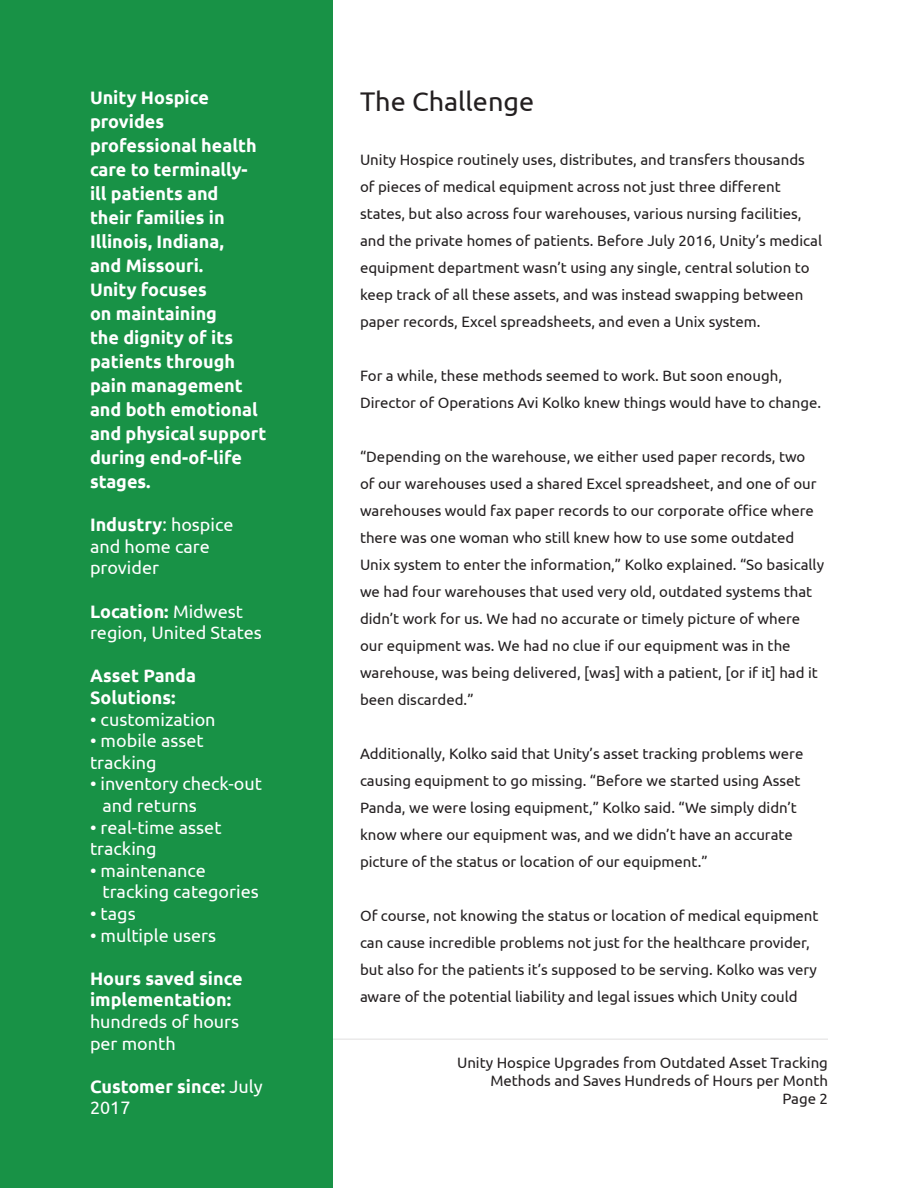
<style>
.page{position:relative;width:918px;height:1188px;background:#fff}
.page>*{position:absolute;margin:0;border:0;box-sizing:border-box;transform-origin:0 0}
.t1{font:27px "Ubuntu";color:#231f20}
.t2{font:700 18px/24px "Ubuntu";color:#fff}
.t3{font:18px/21.6px "Ubuntu";color:#fff}
.t4{font:15px/27px "Ubuntu";color:#231f20}
.s1{font-weight:700}
.s2{font-weight:400}
</style>
<div class="page">
<hr style="left:90px;top:1038px;width:738px;height:2px;background:#231f20">
<div style="left:0;top:0;width:333px;height:1188px;background:#189246"></div>
<p class="t2" style="left:90px;top:85px;width:178px">Unity Hospice provides professional health care to terminally&shy;ill patients and<br>their families in<br>Illinois, Indiana,<br>and Missouri.<br>Unity focuses<br>on maintaining<br>the dignity of its patients through pain management and both emotional and physical support during end-of-life stages.</p>
<p class="t3" style="left:90px;top:513px;width:145px"><span class="s1">Industry</span>: hospice and home care provider</p>
<p class="t3" style="left:90px;top:600px;width:174px"><span class="s1">Location:</span> Midwest region, United States</p>
<p class="t2" style="left:90px;top:665px;width:108px;line-height:21.6px">Asset Panda<br>Solutions:</p>
<p class="t3" style="left:90px;top:708px;width:127px">• customization</p>
<p class="t3" style="left:90px;top:729px;width:115px">• mobile asset tracking</p>
<p class="t3" style="left:90px;top:773px;width:174px">• inventory check-out</p>
<p class="t3" style="left:102px;top:794px;width:96px">and returns</p>
<p class="t3" style="left:90px;top:816px;width:133px">• real-time asset tracking</p>
<p class="t3" style="left:90px;top:859px;width:118px">• maintenance</p>
<p class="t3" style="left:102px;top:881px;width:158px">tracking categories</p>
<p class="t3" style="left:90px;top:902px;width:47px">• tags</p>
<p class="t3" style="left:90px;top:924px;width:128px">• multiple users</p>
<p class="t2" style="left:90px;top:967px;width:154px;line-height:21.6px">Hours saved since implementation: <span class="s2">hundreds of hours per month</span></p>
<p class="t2" style="left:90px;top:1075px;width:174px;line-height:21.6px">Customer since: <span class="s2">July<br>2017</span></p>
<p class="t1" style="left:360px;top:85px;width:176px">The Challenge</p>
<p class="t4" style="left:360px;top:146px;width:464px">Unity Hospice routinely uses, distributes, and transfers thousands of pieces of medical equipment across not just three different states, but also across four warehouses, various nursing facilities, and the private homes of patients. Before July 2016, Unity’s medical equipment department wasn’t using any single, central solution to keep track of all these assets, and was instead swapping between paper records, Excel spreadsheets, and even a Unix system.</p>
<p class="t4" style="left:360px;top:362px;width:463px">For a while, these methods seemed to work. But soon enough,<br>Director of Operations Avi Kolko knew things would have to change.</p>
<p class="t4" style="left:360px;top:443px;width:466px">“Depending on the warehouse, we either used paper records, two<br>of our warehouses used a shared Excel spreadsheet, and one of our warehouses would fax paper records to our corporate office where there was one woman who still knew how to use some outdated Unix system to enter the information,” Kolko explained. “So basically we had four warehouses that used very old, outdated systems that didn’t work for us. We had no accurate or timely picture of where our equipment was. We had no clue if our equipment was in the warehouse, was being delivered, [was] with a patient, [or if it] had it been discarded.”</p>
<p class="t4" style="left:360px;top:740px;width:445px">Additionally, Kolko said that Unity’s asset tracking problems were causing equipment to go missing. “Before we started using Asset Panda, we were losing equipment,” Kolko said. “We simply didn’t know where our equipment was, and we didn’t have an accurate picture of the status or location of our equipment.”</p>
<p class="t4" style="left:360px;top:902px;width:460px">Of course, not knowing the status or location of medical equipment can cause incredible problems not just for the healthcare provider, but also for the patients it’s supposed to be serving. Kolko was very aware of the potential liability and legal issues which Unity could</p>
<p class="t4" style="left:457px;top:1053px;width:372px;line-height:18px;text-align:right">Unity Hospice Upgrades from Outdated Asset Tracking<br>Methods and Saves Hundreds of Hours per Month</p>
<p class="t4" style="left:782px;top:1085px;width:47px">Page 2</p>
</div>
